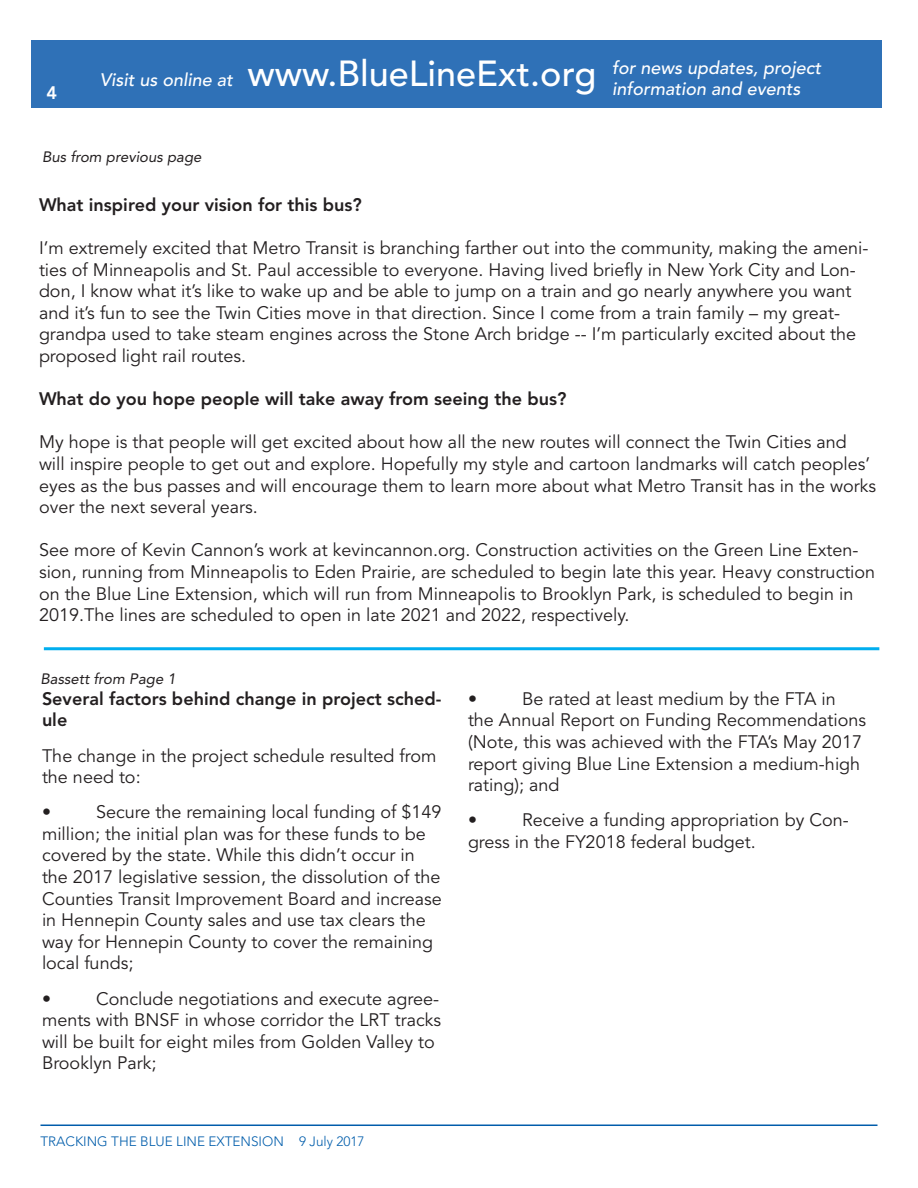
<style>
.page{position:relative;width:918px;height:1188px;background:#fff}
.page>*{position:absolute;margin:0;border:0;box-sizing:border-box;transform-origin:0 0}
.MASTHEAD{font:18px/21.6px "Avenir LT Std";color:#231f20}
.Text_Paragraph_no_ba{font:18px/21.6px "Avenir LT Std";color:#231f20}
.MASTHEAD-2{font:800 18px "Avenir LT Std";color:#231f20}
.t1{font:italic 500 18px/21.6px "Avenir LT Std";color:#fff}
.Text_Paragraph_no_ba-2{font:800 18px/21.6px "Avenir LT Std";color:#231f20}
.t2{font:800 18px "Avenir LT Std";color:#fff}
.t3{font:italic 15px "Avenir LT Std";color:#231f20}
.t4{font:300 13.5px "Avenir LT Std";color:#015dab}
.s1{font-style:normal;font-size:36px}
</style>
<div class="page">
<div style="left:32px;top:40px;width:850px;height:68px;background:#2f71b7"></div>
<hr style="left:44px;top:647px;width:835px;height:3px;background:#00aeef">
<hr style="left:40px;top:1125px;width:838px;height:1px;background:#015dab">
<p class="t2" style="left:46px;top:82px;width:12px">4</p>
<p class="t1" style="left:612px;top:57px;width:210px;text-indent:-513px">Visit us online at <span class="s1">www.BlueLineExt.org</span> for news updates, project information and events</p>
<p class="t3" style="left:42px;top:148px;width:161px">Bus from previous page</p>
<p class="MASTHEAD-2" style="left:39px;top:194px;width:324px">What inspired your vision for this bus?</p>
<p class="MASTHEAD" style="left:39px;top:238px;width:831px">I’m extremely excited that Metro Transit is branching farther out into the community, making the ameni&shy;ties of Minneapolis and St. Paul accessible to everyone. Having lived briefly in New York City and Lon&shy;don, I know what it’s like to wake up and be able to jump on a train and go nearly anywhere you want and it’s fun to see the Twin Cities move in that direction. Since I come from a train family – my great&shy;grandpa used to take steam engines across the Stone Arch bridge -- I’m particularly excited about the proposed light rail routes.</p>
<p class="MASTHEAD-2" style="left:39px;top:388px;width:529px">What do you hope people will take away from seeing the bus?</p>
<p class="MASTHEAD" style="left:39px;top:432px;width:839px">My hope is that people will get excited about how all the new routes will connect the Twin Cities and will inspire people to get out and explore. Hopefully my style and cartoon landmarks will catch peoples’ eyes as the bus passes and will encourage them to learn more about what Metro Transit has in the works over the next several years.</p>
<p class="MASTHEAD" style="left:39px;top:540px;width:838px">See more of Kevin Cannon’s work at kevincannon.org. Construction activities on the Green Line Exten&shy;sion, running from Minneapolis to Eden Prairie, are scheduled to begin late this year. Heavy construction on the Blue Line Extension, which will run from Minneapolis to Brooklyn Park, is scheduled to begin in 2019.The lines are scheduled to open in late 2021 and 2022, respectively.</p>
<p class="t3" style="left:40px;top:670px;width:137px">Bassett from Page 1</p>
<p class="Text_Paragraph_no_ba-2" style="left:42px;top:688px;width:401px">Several factors behind change in project sched&shy;ule</p>
<p class="Text_Paragraph_no_ba" style="left:42px;top:745px;width:396px">The change in the project schedule resulted from the need to:</p>
<p class="Text_Paragraph_no_ba" style="left:42px;top:802px;width:10px">•</p>
<p class="Text_Paragraph_no_ba" style="left:42px;top:802px;width:401px;text-indent:54px">Secure the remaining local funding of $149 million; the initial plan was for these funds to be covered by the state. While this didn’t occur in the 2017 legislative session, the dissolution of the Counties Transit Improvement Board and increase in Hennepin County sales and use tax clears the way for Hennepin County to cover the remaining local funds;</p>
<p class="Text_Paragraph_no_ba" style="left:42px;top:988px;width:10px">•</p>
<p class="Text_Paragraph_no_ba" style="left:42px;top:988px;width:401px;text-indent:54px">Conclude negotiations and execute agree&shy;ments with BNSF in whose corridor the LRT tracks will be built for eight miles from Golden Valley to Brooklyn Park;</p>
<p class="t4" style="left:40px;top:1134px;width:326px">TRACKING THE BLUE LINE EXTENSION 9 July 2017</p>
<p class="Text_Paragraph_no_ba" style="left:468px;top:688px;width:400px;text-indent:54px">Be rated at least medium by the FTA in the Annual Report on Funding Recommendations (Note, this was achieved with the FTA’s May 2017 report giving Blue Line Extension a medium-high rating); and</p>
<p class="Text_Paragraph_no_ba" style="left:468px;top:810px;width:10px">•</p>
<p class="Text_Paragraph_no_ba" style="left:468px;top:688px;width:10px">•</p>
<p class="Text_Paragraph_no_ba" style="left:468px;top:810px;width:382px;text-indent:54px">Receive a funding appropriation by Con&shy;gress in the FY2018 federal budget.</p>
</div>
